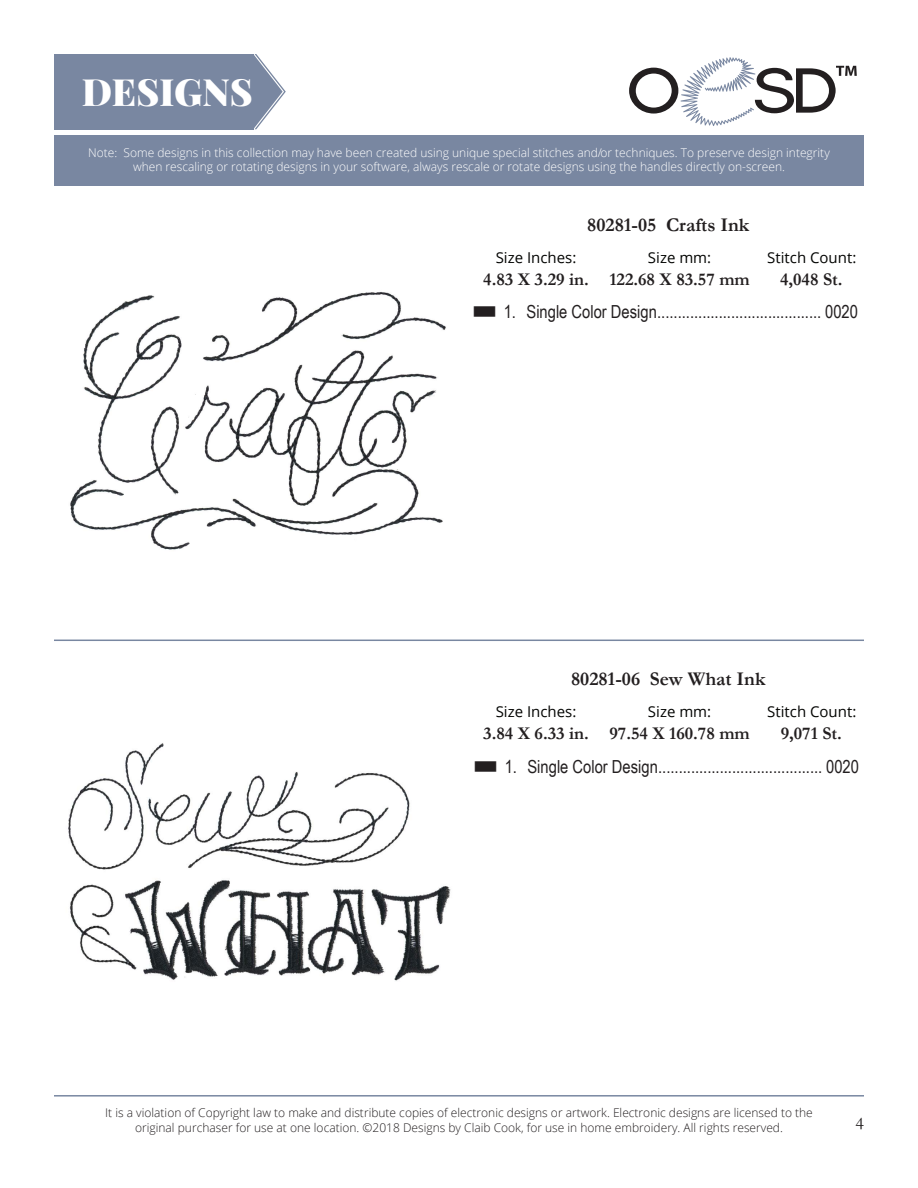
<style>
.page{position:relative;width:918px;height:1188px;background:#fff}
.page>*{position:absolute;margin:0;border:0;box-sizing:border-box;transform-origin:0 0}
.t1{font:900 37.5px "Playfair Display";color:#fff}
.t2{font:700 19.5px "Garamond";color:#231f20}
.t3{font:18px "Arial Narrow";color:#231f20}
.t4{font:700 18px "Garamond";color:#231f20}
.t5{font:18px "Garamond";color:#231f20}
.t6{font:15px "Open Sans";color:#040503}
.t7{font:300 12px/14.4px "Open Sans";color:#fff;text-align:center}
.t8{font:300 12px/14.4px "Open Sans";color:#231f20;text-align:center}
</style>
<div class="page">
<svg style="left:629px;top:57px;width:228px;height:69px"></svg>
<div style="left:54px;top:135px;width:810px;height:51px;background:#7987a1"></div>
<div style="left:54px;top:54px;width:199px;height:75px;background:#7987a1"></div>
<svg style="left:253px;top:54px;width:33px;height:75px"></svg>
<hr style="left:54px;top:640px;width:810px;height:1px;background:#7987a1">
<hr style="left:54px;top:1095px;width:810px;height:2px;background:#7987a1">
<img style="left:68px;top:743px;width:383px;height:238px">
<img style="left:70px;top:292px;width:376px;height:258px">
<h1 class="t1" style="left:82px;top:67px;width:172px">DESIGNS</h1>
<p class="t7" style="left:88px;top:145px;width:743px">Note: Some designs in this collection may have been created using unique special stitches and/or techniques. To preserve design integrity when rescaling or rotating designs in your software, always rescale or rotate designs using the handles directly on-screen.</p>
<p class="t2" style="left:587px;top:212px;width:163px">80281-05 Crafts Ink</p>
<p class="t6" style="left:496px;top:247px;width:82px">Size Inches:</p>
<p class="t6" style="left:648px;top:247px;width:65px">Size mm:</p>
<p class="t6" style="left:767px;top:247px;width:91px">Stitch Count:</p>
<p class="t4" style="left:483px;top:267px;width:107px">4.83 X 3.29 in.</p>
<p class="t4" style="left:609px;top:267px;width:142px">122.68 X 83.57 mm</p>
<p class="t4" style="left:780px;top:267px;width:64px">4,048 St.</p>
<p class="t3" style="left:472px;top:299px;width:387px">■ 1. Single Color Design........................................ 0020</p>
<p class="t2" style="left:571px;top:666px;width:196px">80281-06 Sew What Ink</p>
<p class="t6" style="left:496px;top:701px;width:82px">Size Inches:</p>
<p class="t6" style="left:648px;top:701px;width:65px">Size mm:</p>
<p class="t6" style="left:767px;top:701px;width:91px">Stitch Count:</p>
<p class="t4" style="left:609px;top:721px;width:142px">97.54 X 160.78 mm</p>
<p class="t4" style="left:781px;top:721px;width:63px">9,071 St.</p>
<p class="t3" style="left:473px;top:753px;width:387px">■ 1. Single Color Design........................................ 0020</p>
<p class="t4" style="left:483px;top:721px;width:107px">3.84 X 6.33 in.</p>
<p class="t8" style="left:105px;top:1105px;width:709px">It is a violation of Copyright law to make and distribute copies of electronic designs or artwork. Electronic designs are licensed to the original purchaser for use at one location. ©2018 Designs by Claib Cook, for use in home embroidery. All rights reserved.</p>
<h3 class="t5" style="left:856px;top:1111px;width:10px">4</h3>
</div>
